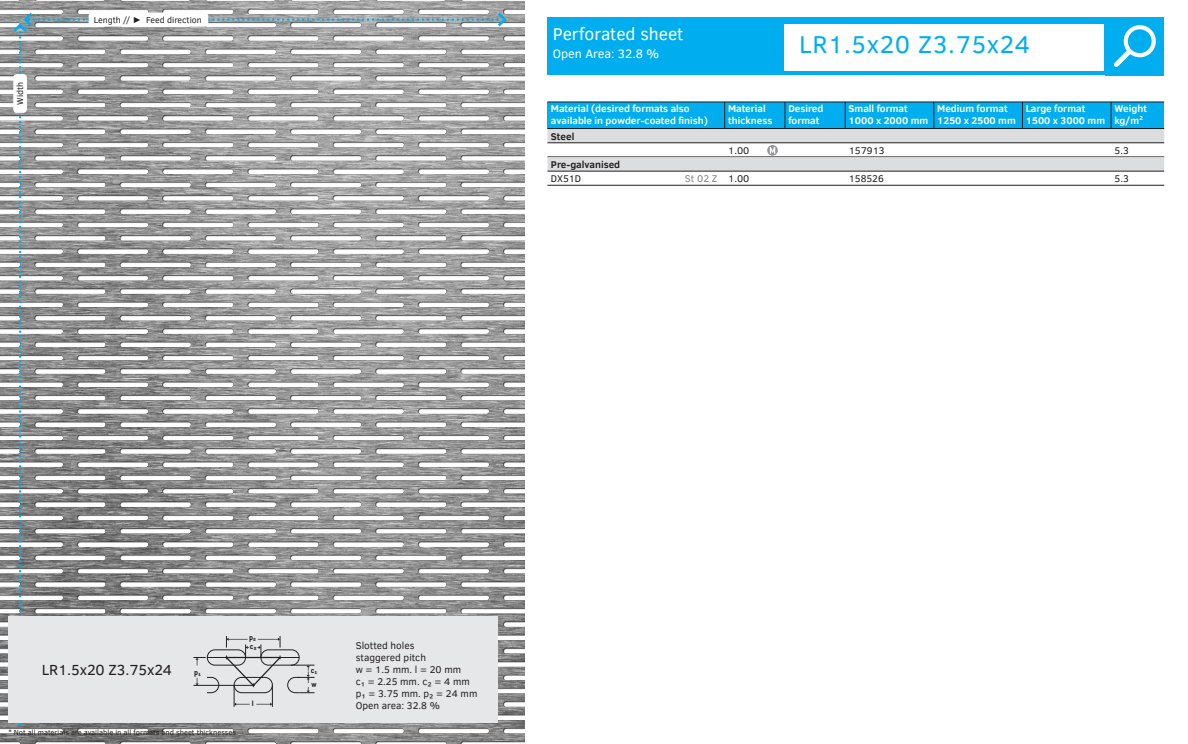
<style>
.page{position:relative;width:1188px;height:744px;background:#fff}
.page>*{position:absolute;margin:0;border:0;box-sizing:border-box;transform-origin:0 0}
.t1{font:25px "Clear Sans";letter-spacing:.025em;color:#00aeef}
.t2{font:17.5px "Clear Sans";color:#fff}
.t3{font:15px "Clear Sans";letter-spacing:-.01em;color:#231f20}
.t4{font:12.5px "Clear Sans";color:#fff}
.t5{font:700 10px "Clear Sans";color:#fff}
.t6{font:10px/12px "Clear Sans";color:#231f20}
.t7{font:700 10px "Clear Sans";color:#231f20}
.t8{font:10px "Clear Sans";color:#808285}
.t9{font:8.75px "Clear Sans";color:#231f20}
.t10{font:700 8.5px/13.8px "Conduit ITC Pro";letter-spacing:.02em;color:#231f20}
.t11{font:7.5px "Clear Sans";color:#231f20}
.s1{font-family:"Arial";font-weight:700}
.s2{color:#231f20}
</style>
<div class="page">
<img style="left:0;top:0;width:524px;height:744px">
<svg style="left:11px;top:10px;width:498px;height:718px"></svg>
<div style="left:547px;top:17px;width:616px;height:58px;background:#00aeef"></div>
<div style="left:547px;top:102px;width:617px;height:26px;background:#00aeef"></div>
<div style="left:547px;top:129px;width:617px;height:14px;background:#dcdddf"></div>
<hr style="left:547px;top:143px;width:617px;height:1px;background:#231f20">
<div style="left:547px;top:157px;width:617px;height:14px;background:#dcdddf"></div>
<hr style="left:547px;top:171px;width:617px;height:1px;background:#231f20">
<hr style="left:547px;top:185px;width:617px;height:1px;background:#231f20">
<div style="left:767px;top:145px;width:11px;height:11px;background:#f4f4f4"></div>
<svg style="left:767px;top:145px;width:11px;height:11px"></svg>
<svg style="left:770px;top:147px;width:5px;height:7px"></svg>
<div style="left:1105px;top:17px;width:59px;height:58px;background:#00aeef"></div>
<svg style="left:1114px;top:25px;width:41px;height:42px"></svg>
<div style="left:785px;top:24px;width:319px;height:46px;background:#fff"></div>
<svg style="left:724px;top:103px;width:1px;height:25px"></svg>
<svg style="left:784px;top:103px;width:1px;height:25px"></svg>
<svg style="left:845px;top:103px;width:1px;height:25px"></svg>
<svg style="left:933px;top:103px;width:1px;height:25px"></svg>
<svg style="left:1022px;top:103px;width:1px;height:25px"></svg>
<svg style="left:1110px;top:103px;width:1px;height:25px"></svg>
<hr style="left:547px;top:128px;width:617px;height:1px;background:#231f20">
<hr style="left:547px;top:102px;width:617px;height:1px;background:#231f20">
<p class="t9" style="left:14px;top:105px;width:24px;rotate:-90deg">Width</p>
<p class="t9" style="left:94px;top:13px;width:109px">Length // <span class="s1">►</span> Feed direction</p>
<h2 class="t2" style="left:553px;top:21px;width:132px">Perforated sheet</h2>
<p class="t4" style="left:553px;top:44px;width:108px">Open Area: 32.8 %</p>
<h1 class="t1" style="left:799px;top:26px;width:233px">LR1.5x20 Z3.75x24</h1>
<p class="t5" style="left:551px;top:101px;width:140px">Material (desired formats also</p>
<p class="t5" style="left:728px;top:101px;width:39px">Material</p>
<p class="t5" style="left:788px;top:101px;width:37px">Desired</p>
<p class="t5" style="left:848px;top:101px;width:61px">Small format</p>
<p class="t5" style="left:937px;top:101px;width:72px">Medium format</p>
<p class="t5" style="left:1025px;top:101px;width:61px">Large format</p>
<p class="t5" style="left:1114px;top:101px;width:34px">Weight</p>
<p class="t5" style="left:551px;top:113px;width:159px">available in powder-coated finish)</p>
<p class="t5" style="left:728px;top:113px;width:46px">thickness</p>
<p class="t5" style="left:788px;top:113px;width:32px">format</p>
<p class="t5" style="left:848px;top:113px;width:296px">1000 x 2000 mm 1250 x 2500 mm 1500 x 3000 mm kg/m<sup>2</sup></p>
<p class="t7" style="left:551px;top:129px;width:25px">Steel</p>
<p class="t6" style="left:728px;top:144px;width:23px">1.00</p>
<p class="t6" style="left:848px;top:144px;width:37px">157913</p>
<p class="t6" style="left:1114px;top:144px;width:16px">5.3</p>
<p class="t7" style="left:551px;top:157px;width:71px">Pre-galvanised</p>
<p class="t6" style="left:551px;top:172px;width:32px">DX51D</p>
<p class="t8" style="left:685px;top:171px;width:66px">St 02 Z <span class="s2">1.00</span></p>
<p class="t6" style="left:848px;top:172px;width:37px">158526</p>
<p class="t6" style="left:1114px;top:172px;width:16px">5.3</p>
<p class="t10" style="left:249px;top:630px;width:9px">p2</p>
<h3 class="t3" style="left:42px;top:659px;width:132px">LR1.5x20 Z3.75x24</h3>
<p class="t10" style="left:250px;top:639px;width:8px">c2</p>
<p class="t10" style="left:194px;top:665px;width:9px">p1</p>
<p class="t10" style="left:311px;top:663px;width:8px">c1 w</p>
<p class="t10" style="left:252px;top:696px;width:3px">l</p>
<p class="t11" style="left:8px;top:727px;width:231px">* Not all materials are available in all formats and sheet thicknesses.</p>
<p class="t6" style="left:356px;top:639px;width:123px">Slotted holes<br>staggered pitch<br>w = 1.5 mm. l = 20 mm<br>c1 = 2.25 mm. c2 = 4 mm p1 = 3.75 mm. p2 = 24 mm<br>Open area: 32.8 %</p>
</div>
